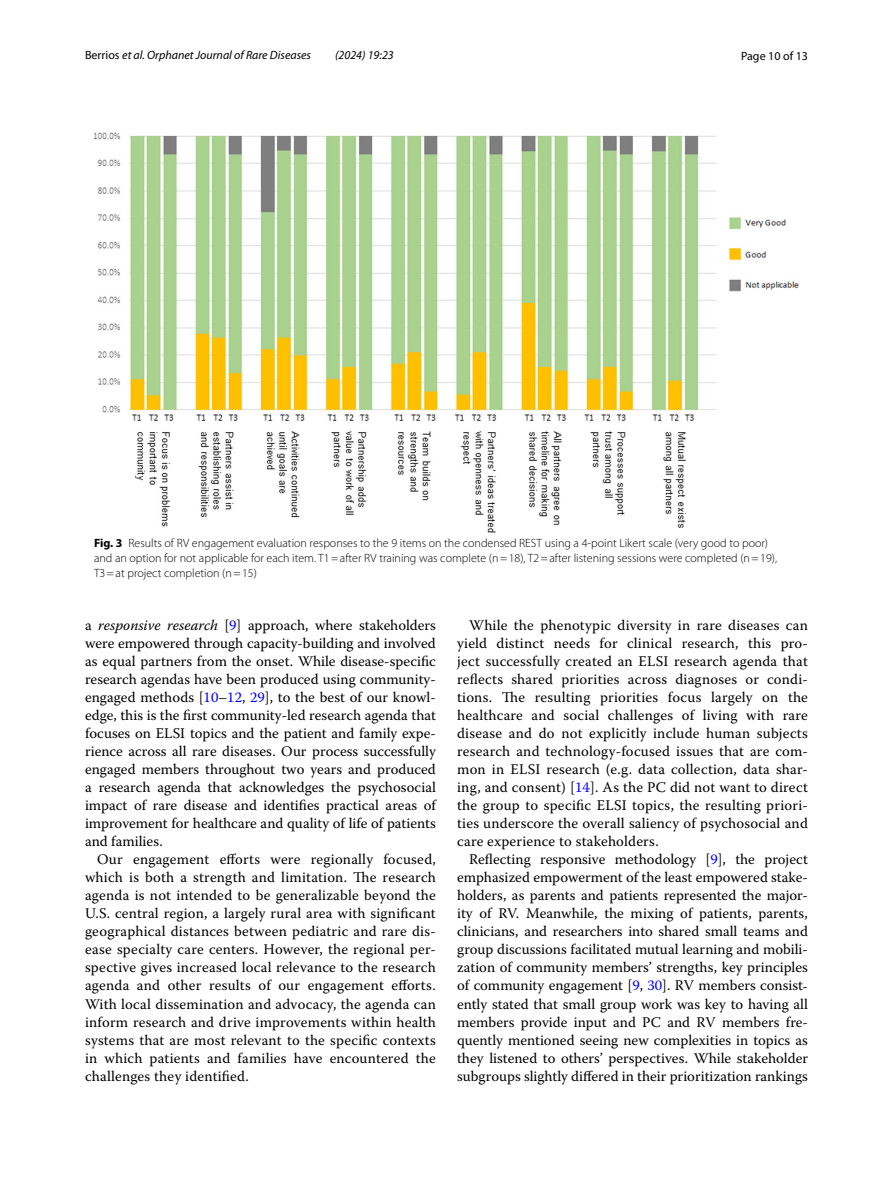
<style>
.page{position:relative;width:893px;height:1187px;background:#fff}
.page>*{position:absolute;margin:0;border:0;box-sizing:border-box;transform-origin:0 0}
.t1{font:14.7px/18px "Warnock Pro";letter-spacing:.01em;color:#000;text-align:justify}
.t2{font:300 12px/15px "Myriad Pro";color:#000}
.t3{font:italic 12px "Myriad Pro";color:#000}
.t4{font:12px "Myriad Pro";color:#000}
.s1{font-style:normal}
.s2{font-weight:700}
.s3{font-style:italic}
.s4{color:#00f}
</style>
<div class="page">
<img style="left:94px;top:133px;width:705px;height:399px">
<p class="t3" style="left:85px;top:48px;width:228px"><span class="s1">Berrios</span> et al. Orphanet Journal of Rare Diseases</p>
<p class="t3" style="left:335px;top:48px;width:60px">(2024) 19:23</p>
<p class="t4" style="left:741px;top:48px;width:68px">Page 10 of 13</p>
<p class="t2" style="left:94px;top:536px;width:685px"><span class="s2">Fig. 3</span> Results of RV engagement evaluation responses to the 9 items on the condensed REST using a 4-point Likert scale (very good to poor) and an option for not applicable for each item. T1=after RV training was complete (n=18), T2=after listening sessions were completed (n=19),<br>T3=at project completion (n=15)</p>
<p class="t1" style="left:85px;top:616px;width:352px">a <span class="s3">responsive research</span> [<span class="s4">9</span>] approach, where stakeholders were empowered through capacity-building and involved as equal partners from the onset. While disease-specific research agendas have been produced using community&shy;engaged methods [<span class="s4">10</span>–<span class="s4">12</span>, <span class="s4">29</span>], to the best of our knowl&shy;edge, this is the first community-led research agenda that focuses on ELSI topics and the patient and family expe&shy;rience across all rare diseases. Our process successfully engaged members throughout two years and produced a research agenda that acknowledges the psychosocial impact of rare disease and identifies practical areas of improvement for healthcare and quality of life of patients and families.</p>
<p class="t1" style="left:85px;top:850px;width:352px;text-indent:12px">Our engagement efforts were regionally focused, which is both a strength and limitation. The research agenda is not intended to be generalizable beyond the U.S. central region, a largely rural area with significant geographical distances between pediatric and rare dis&shy;ease specialty care centers. However, the regional per&shy;spective gives increased local relevance to the research agenda and other results of our engagement efforts.<br>With local dissemination and advocacy, the agenda can inform research and drive improvements within health systems that are most relevant to the specific contexts in which patients and families have encountered the challenges they identified.</p>
<p class="t1" style="left:457px;top:616px;width:352px;text-indent:12px">While the phenotypic diversity in rare diseases can yield distinct needs for clinical research, this pro&shy;ject successfully created an ELSI research agenda that reflects shared priorities across diagnoses or condi&shy;tions. The resulting priorities focus largely on the healthcare and social challenges of living with rare disease and do not explicitly include human subjects research and technology-focused issues that are com&shy;mon in ELSI research (e.g. data collection, data shar&shy;ing, and consent) [<span class="s4">14</span>]. As the PC did not want to direct the group to specific ELSI topics, the resulting priori&shy;ties underscore the overall saliency of psychosocial and care experience to stakeholders.</p>
<p class="t1" style="left:457px;top:850px;width:352px;text-indent:12px">Reflecting responsive methodology [<span class="s4">9</span>], the project emphasized empowerment of the least empowered stake&shy;holders, as parents and patients represented the major&shy;ity of RV. Meanwhile, the mixing of patients, parents, clinicians, and researchers into shared small teams and group discussions facilitated mutual learning and mobili&shy;zation of community members’ strengths, key principles of community engagement [<span class="s4">9</span>, <span class="s4">30</span>]. RV members consist&shy;ently stated that small group work was key to having all members provide input and PC and RV members fre&shy;quently mentioned seeing new complexities in topics as they listened to others’ perspectives. While stakeholder subgroups slightly differed in their prioritization rankings</p>
</div>
